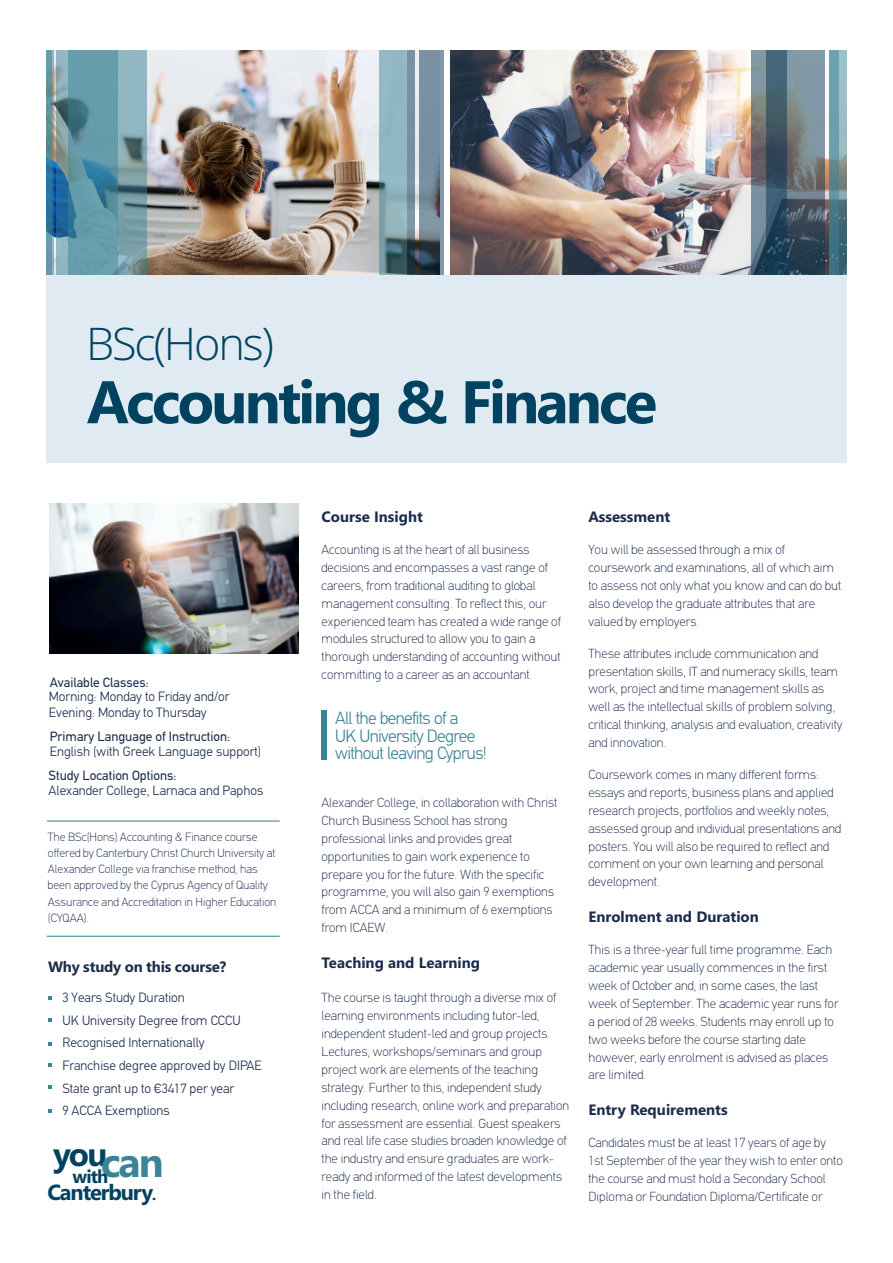
<style>
.page{position:relative;width:893px;height:1263px;background:#fff}
.page>*{position:absolute;margin:0;border:0;box-sizing:border-box;transform-origin:0 0}
.t1{font:700 60px "Segoe UI";letter-spacing:-.05em;color:#004360}
.t2{font:300 45px "Open Sans";letter-spacing:-.045em;color:#004360}
.t3{font:700 41.4px "Segoe UI";color:#3b8497}
.t4{font:700 33.15px "Segoe UI";color:#004360}
.t5{font:700 21.9px "Segoe UI";letter-spacing:-.05em;color:#004360}
.t6{font:700 18.45px "Segoe UI";color:#004360}
.t7{font:300 17.85px/17.9px "PF Din Text";letter-spacing:-.04em;color:#3b8497}
.t8{font:700 15px "Segoe UI";color:#1b2c4c}
.t9{font:300 13.5px/22.6px "PF Din Text";color:#1b2c4c}
.t10{font:13.5px "PF Din Text";color:#1b2c4c}
.t11{font:100 13.2px/17.9px "PF Din Text";color:#1b2c4c}
.t12{font:100 12px/16.2px "PF Din Text";color:#1b2c4c}
.s1{font-size:15.45px}
</style>
<div class="page">
<img style="left:50px;top:504px;width:248px;height:149px">
<img style="left:450px;top:51px;width:390px;height:224px">
<img style="left:54px;top:51px;width:365px;height:224px">
<div style="left:751px;top:51px;width:73px;height:229px;background:#073554;opacity:.5"></div>
<div style="left:68px;top:51px;width:79px;height:228px;background:#3b8497;opacity:.5"></div>
<div style="left:56px;top:51px;width:62px;height:228px;background:#3b8497;opacity:.5"></div>
<div style="left:380px;top:51px;width:27px;height:252px;background:#3b8497;opacity:.5"></div>
<div style="left:46px;top:51px;width:8px;height:229px;background:#3b8497;opacity:.5"></div>
<div style="left:46px;top:51px;width:6px;height:229px;background:#3b8497;opacity:.5"></div>
<div style="left:829px;top:51px;width:9px;height:231px;background:#3b8497;opacity:.5"></div>
<div style="left:840px;top:51px;width:7px;height:231px;background:#3b8497;opacity:.5"></div>
<div style="left:407px;top:51px;width:7px;height:235px;background:#073554;opacity:.5"></div>
<div style="left:419px;top:51px;width:24px;height:236px;background:#073554;opacity:.5"></div>
<div style="left:46px;top:275px;width:801px;height:188px;background:#e0eaf2"></div>
<div style="left:321px;top:710px;width:6px;height:50px;background:#3b8497"></div>
<svg style="left:48px;top:996px;width:4px;height:4px"></svg>
<svg style="left:48px;top:1018px;width:4px;height:3px"></svg>
<svg style="left:48px;top:1042px;width:4px;height:3px"></svg>
<svg style="left:48px;top:1063px;width:4px;height:4px"></svg>
<svg style="left:48px;top:1085px;width:4px;height:4px"></svg>
<svg style="left:48px;top:1109px;width:4px;height:4px"></svg>
<hr style="left:47px;top:820px;width:233px;height:1px;background:#3b8497">
<hr style="left:47px;top:936px;width:233px;height:1px;background:#3b8497">
<h2 class="t2" style="left:86px;top:325px;width:189px">BSc(Hons)</h2>
<h1 class="t1" style="left:87px;top:380px;width:572px">Accounting &amp; Finance</h1>
<p class="t10" style="left:50px;top:676px;width:100px">Available Classes:</p>
<p class="t9" style="left:49px;top:690px;width:182px;line-height:15.3px">Morning: Monday to Friday and/or<br>Evening: Monday to Thursday</p>
<p class="t10" style="left:50px;top:731px;width:182px">Primary Language of Instruction:</p>
<p class="t9" style="left:50px;top:741px;width:213px">English (with Greek Language support)</p>
<p class="t10" style="left:49px;top:770px;width:129px">Study Location Options:</p>
<p class="t9" style="left:49px;top:781px;width:216px">Alexander College, Larnaca and Paphos</p>
<p class="t12" style="left:48px;top:829px;width:230px">The BSc(Hons) Accounting &amp; Finance course offered by Canterbury Christ Church University at Alexander College via franchise method, has been approved by the Cyprus Agency of Quality Assurance and Accreditation in Higher Education (CYQAA).</p>
<p class="t8" style="left:48px;top:961px;width:180px">Why study on this course?</p>
<p class="t9" style="left:62px;top:987px;width:201px">3 Years Study Duration<br>UK University Degree from CCCU<br>Recognised Internationally<br>Franchise degree approved by DIPAE<br>State grant up to €3417 per year<br>9 ACCA Exemptions</p>
<h3 class="t4" style="left:53px;top:1141px;width:56px">you</h3>
<h3 class="t3" style="left:101px;top:1147px;width:65px">can</h3>
<h3 class="t5" style="left:47px;top:1184px;width:110px">Canterbury<span class="s1">.</span></h3>
<h3 class="t6" style="left:73px;top:1169px;width:37px">with</h3>
<p class="t8" style="left:321px;top:511px;width:103px">Course Insight</p>
<p class="t11" style="left:321px;top:542px;width:241px">Accounting is at the heart of all business decisions and encompasses a vast range of careers, from traditional auditing to global management consulting. To reflect this, our experienced team has created a wide range of modules structured to allow you to gain a thorough understanding of accounting without committing to a career as an accountant.</p>
<h3 class="t7" style="left:335px;top:710px;width:153px">All the benefits of a<br>UK University Degree without leaving Cyprus!</h3>
<p class="t11" style="left:321px;top:795px;width:237px">Alexander College, in collaboration with Christ Church Business School has strong professional links and provides great opportunities to gain work experience to prepare you for the future. With the specific programme, you will also gain 9 exemptions from ACCA and a minimum of 6 exemptions from ICAEW.</p>
<p class="t8" style="left:321px;top:957px;width:160px">Teaching and Learning</p>
<p class="t11" style="left:321px;top:990px;width:249px">The course is taught through a diverse mix of learning environments including tutor-led, independent student-led and group projects.<br>Lectures, workshops/seminars and group project work are elements of the teaching strategy. Further to this, independent study including research, online work and preparation for assessment are essential. Guest speakers and real life case studies broaden knowledge of the industry and ensure graduates are work&shy;ready and informed of the latest developments in the field.</p>
<p class="t8" style="left:588px;top:511px;width:83px">Assessment</p>
<p class="t11" style="left:588px;top:542px;width:254px">You will be assessed through a mix of coursework and examinations, all of which aim to assess not only what you know and can do but also develop the graduate attributes that are valued by employers.</p>
<p class="t11" style="left:588px;top:645px;width:255px">These attributes include communication and presentation skills, IT and numeracy skills, team work, project and time management skills as well as the intellectual skills of problem solving, critical thinking, analysis and evaluation, creativity and innovation.</p>
<p class="t11" style="left:588px;top:767px;width:254px">Coursework comes in many different forms: essays and reports, business plans and applied research projects, portfolios and weekly notes, assessed group and individual presentations and posters. You will also be required to reflect and comment on your own learning and personal development.</p>
<p class="t8" style="left:588px;top:911px;width:172px">Enrolment and Duration</p>
<p class="t11" style="left:588px;top:942px;width:252px">This is a three-year full time programme. Each academic year usually commences in the first week of October and, in some cases, the last week of September. The academic year runs for a period of 28 weeks. Students may enroll up to two weeks before the course starting date however, early enrolment is advised as places are limited.</p>
<p class="t8" style="left:588px;top:1104px;width:141px">Entry Requirements</p>
<p class="t11" style="left:588px;top:1135px;width:256px">Candidates must be at least 17 years of age by 1st September of the year they wish to enter onto the course and must hold a Secondary School Diploma or Foundation Diploma/Certificate or</p>
</div>
